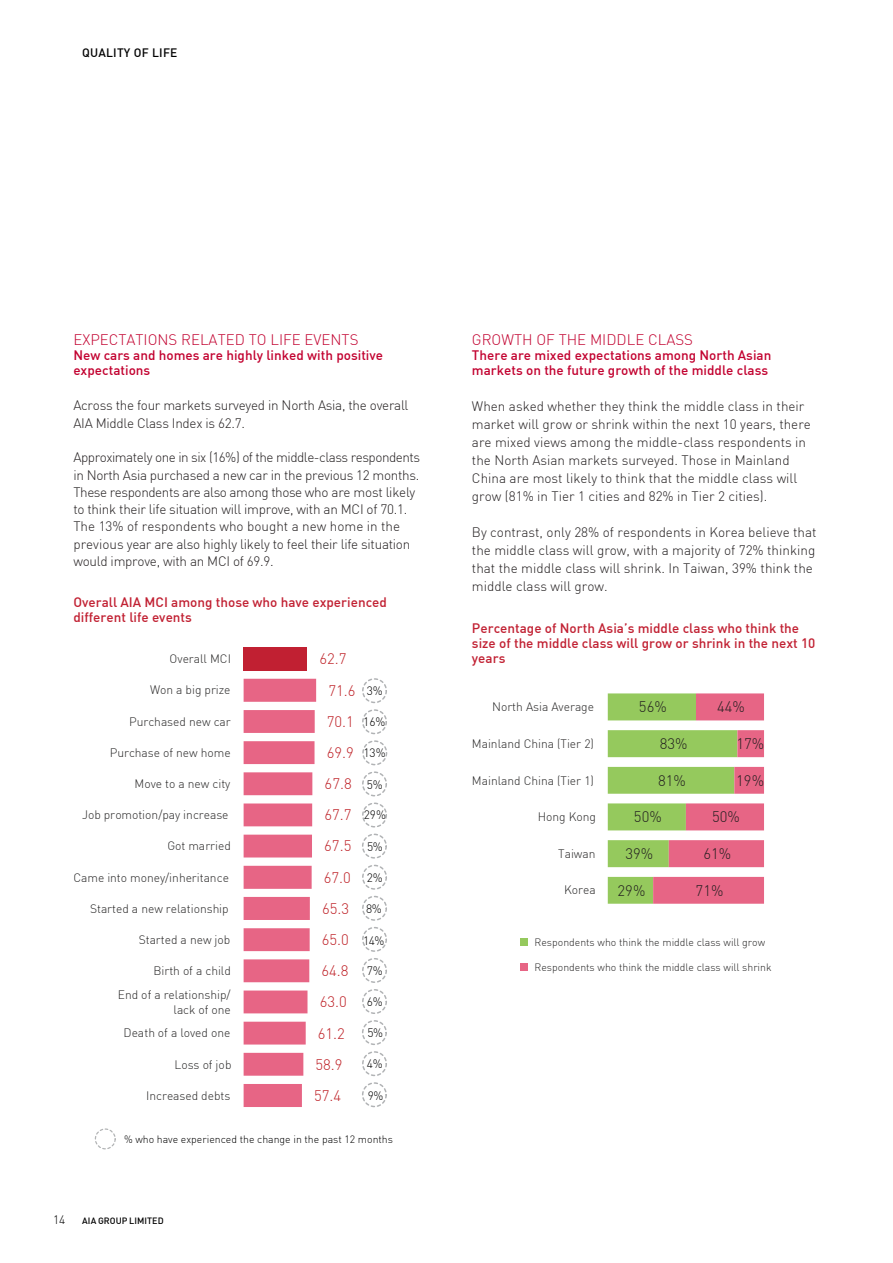
<style>
.page{position:relative;width:893px;height:1263px;background:#fff}
.page>*{position:absolute;margin:0;border:0;box-sizing:border-box;transform-origin:0 0}
.t1{font:300 15px "DIN";color:#be2026}
.t2{font:300 15px "DIN";color:#c2002f}
.t3{font:300 15px "DIN";color:#231f20}
.t4{font:300 13.5px/18px "DIN";color:#231f20}
.t5{font:300 13.5px/17.2px "DIN";letter-spacing:-.02em;color:#231f20}
.t6{font:500 13.5px/15px "DIN";color:#c12032}
.t7{font:500 13.5px/15px "DIN";color:#c2002f}
.t8{font:300 12px/23.9px "DIN";color:#272626;text-align:right}
.t9{font:300 12px "DIN";color:#000100}
.t10{font:500 12px "DIN";letter-spacing:.02em;color:#000}
.t11{font:300 12px "DIN";color:#000}
.t12{font:300 10.5px "DIN";color:#272626}
.t13{font:300 10.5px "DIN";color:#000}
.t14{font:500 9px "DIN";letter-spacing:.005em;color:#000}
</style>
<div class="page">
<div style="left:95px;top:1128px;width:21px;height:21px;border:1px dashed #b2b4b5;border-radius:50%"></div>
<div style="left:244px;top:648px;width:63px;height:23px;background:#c12032"></div>
<svg style="left:244px;top:679px;width:72px;height:428px"></svg>
<div style="left:362px;top:678px;width:25px;height:25px;border:2px dashed #b1b3b5;border-radius:50%"></div>
<div style="left:362px;top:709px;width:25px;height:25px;border:2px dashed #b1b3b5;border-radius:50%"></div>
<div style="left:362px;top:740px;width:25px;height:25px;border:2px dashed #b1b3b5;border-radius:50%"></div>
<div style="left:362px;top:771px;width:25px;height:25px;border:2px dashed #b1b3b5;border-radius:50%"></div>
<div style="left:362px;top:802px;width:25px;height:25px;border:2px dashed #b1b3b5;border-radius:50%"></div>
<div style="left:362px;top:834px;width:25px;height:25px;border:2px dashed #b1b3b5;border-radius:50%"></div>
<div style="left:362px;top:865px;width:25px;height:25px;border:2px dashed #b1b3b5;border-radius:50%"></div>
<div style="left:362px;top:896px;width:25px;height:25px;border:2px dashed #b1b3b5;border-radius:50%"></div>
<div style="left:362px;top:927px;width:25px;height:25px;border:2px dashed #b1b3b5;border-radius:50%"></div>
<div style="left:362px;top:958px;width:25px;height:25px;border:2px dashed #b1b3b5;border-radius:50%"></div>
<div style="left:362px;top:989px;width:25px;height:25px;border:2px dashed #b1b3b5;border-radius:50%"></div>
<div style="left:362px;top:1020px;width:25px;height:25px;border:2px dashed #b1b3b5;border-radius:50%"></div>
<div style="left:362px;top:1051px;width:25px;height:25px;border:2px dashed #b1b3b5;border-radius:50%"></div>
<div style="left:362px;top:1082px;width:25px;height:25px;border:2px dashed #b1b3b5;border-radius:50%"></div>
<svg style="left:608px;top:693px;width:156px;height:211px"></svg>
<div style="left:521px;top:938px;width:7px;height:8px;background:#95c95d"></div>
<div style="left:521px;top:963px;width:7px;height:8px;background:#e76585"></div>
<p class="t10" style="left:82px;top:45px;width:97px">QUALITY OF LIFE</p>
<p class="t2" style="left:73px;top:331px;width:287px">EXPECTATIONS RELATED TO LIFE EVENTS</p>
<p class="t7" style="left:73px;top:347px;width:311px">New cars and homes are highly linked with positive expectations</p>
<p class="t5" style="left:73px;top:397px;width:337px">Across the four markets surveyed in North Asia, the overall<br>AIA Middle Class Index is 62.7.</p>
<p class="t5" style="left:73px;top:449px;width:348px">Approximately one in six (16%) of the middle-class respondents in North Asia purchased a new car in the previous 12 months.<br>These respondents are also among those who are most likely to think their life situation will improve, with an MCI of 70.1.<br>The 13% of respondents who bought a new home in the previous year are also highly likely to feel their life situation would improve, with an MCI of 69.9.</p>
<p class="t6" style="left:73px;top:594px;width:315px">Overall AIA MCI among those who have experienced different life events</p>
<p class="t1" style="left:319px;top:650px;width:29px">62.7</p>
<p class="t1" style="left:328px;top:681px;width:29px">71.6</p>
<p class="t1" style="left:327px;top:712px;width:29px">70.1</p>
<p class="t1" style="left:327px;top:743px;width:29px">69.9</p>
<p class="t1" style="left:325px;top:774px;width:29px">67.8</p>
<p class="t1" style="left:324px;top:806px;width:29px">67.7</p>
<p class="t1" style="left:324px;top:837px;width:29px">67.5</p>
<p class="t1" style="left:324px;top:868px;width:29px">67.0</p>
<p class="t1" style="left:322px;top:899px;width:29px">65.3</p>
<p class="t1" style="left:322px;top:930px;width:29px">65.0</p>
<p class="t1" style="left:321px;top:961px;width:29px">64.8</p>
<p class="t1" style="left:320px;top:993px;width:29px">63.0</p>
<p class="t1" style="left:318px;top:1024px;width:29px">61.2</p>
<p class="t1" style="left:316px;top:1055px;width:29px">58.9</p>
<p class="t1" style="left:314px;top:1086px;width:29px">57.4</p>
<p class="t8" style="left:170px;top:647px;width:63px">Overall MCI</p>
<p class="t8" style="left:150px;top:678px;width:82px">Won a big prize</p>
<p class="t8" style="left:129px;top:709px;width:103px">Purchased new car</p>
<p class="t8" style="left:110px;top:740px;width:122px">Purchase of new home</p>
<p class="t8" style="left:135px;top:772px;width:97px">Move to a new city</p>
<p class="t8" style="left:82px;top:803px;width:148px">Job promotion/pay increase</p>
<p class="t8" style="left:167px;top:834px;width:65px">Got married</p>
<p class="t8" style="left:73px;top:865px;width:157px">Came into money/inheritance</p>
<p class="t8" style="left:90px;top:896px;width:140px">Started a new relationship</p>
<p class="t8" style="left:139px;top:927px;width:93px">Started a new job</p>
<p class="t8" style="left:118px;top:959px;width:115px">Birth of a child<br>End of a relationship/</p>
<p class="t8" style="left:124px;top:997px;width:109px">lack of one<br>Death of a loved one</p>
<p class="t8" style="left:175px;top:1052px;width:58px">Loss of job</p>
<p class="t8" style="left:146px;top:1083px;width:86px">Increased debts</p>
<p class="t9" style="left:367px;top:683px;width:18px">3%</p>
<p class="t9" style="left:363px;top:714px;width:24px">16%</p>
<p class="t9" style="left:363px;top:746px;width:24px">13%</p>
<p class="t9" style="left:367px;top:777px;width:18px">5%</p>
<p class="t9" style="left:364px;top:808px;width:24px">29%</p>
<p class="t9" style="left:367px;top:839px;width:17px">5%</p>
<p class="t9" style="left:367px;top:870px;width:18px">2%</p>
<p class="t9" style="left:366px;top:901px;width:17px">8%</p>
<p class="t9" style="left:363px;top:933px;width:23px">14%</p>
<p class="t9" style="left:367px;top:963px;width:18px">7%</p>
<p class="t9" style="left:367px;top:995px;width:18px">6%</p>
<p class="t9" style="left:367px;top:1026px;width:17px">5%</p>
<p class="t9" style="left:367px;top:1056px;width:18px">4%</p>
<p class="t9" style="left:368px;top:1088px;width:17px">9%</p>
<p class="t13" style="left:124px;top:1133px;width:270px">% who have experienced the change in the past 12 months</p>
<p class="t11" style="left:53px;top:1212px;width:14px">14</p>
<p class="t14" style="left:82px;top:1214px;width:83px">AIA GROUP LIMITED</p>
<p class="t2" style="left:472px;top:331px;width:223px">GROWTH OF THE MIDDLE CLASS</p>
<p class="t7" style="left:472px;top:347px;width:301px">There are mixed expectations among North Asian markets on the future growth of the middle class</p>
<p class="t4" style="left:472px;top:397px;width:340px">When asked whether they think the middle class in their market will grow or shrink within the next 10 years, there are mixed views among the middle-class respondents in the North Asian markets surveyed. Those in Mainland China are most likely to think that the middle class will grow (81% in Tier 1 cities and 82% in Tier 2 cities).</p>
<p class="t4" style="left:472px;top:523px;width:346px">By contrast, only 28% of respondents in Korea believe that the middle class will grow, with a majority of 72% thinking that the middle class will shrink. In Taiwan, 39% think the middle class will grow.</p>
<p class="t6" style="left:472px;top:621px;width:345px">Percentage of North Asia’s middle class who think the size of the middle class will grow or shrink in the next 10 years</p>
<p class="t8" style="left:492px;top:695px;width:103px">North Asia Average</p>
<p class="t3" style="left:639px;top:698px;width:29px">56%</p>
<p class="t3" style="left:717px;top:698px;width:29px">44%</p>
<p class="t8" style="left:472px;top:731px;width:123px">Mainland China (Tier 2)</p>
<p class="t3" style="left:660px;top:734px;width:29px">83%</p>
<p class="t3" style="left:736px;top:734px;width:29px">17%</p>
<p class="t8" style="left:472px;top:768px;width:123px">Mainland China (Tier 1)</p>
<p class="t3" style="left:658px;top:771px;width:29px">81%</p>
<p class="t3" style="left:736px;top:771px;width:29px">19%</p>
<p class="t8" style="left:538px;top:805px;width:60px">Hong Kong</p>
<p class="t3" style="left:634px;top:808px;width:29px">50%</p>
<p class="t3" style="left:712px;top:808px;width:29px">50%</p>
<p class="t8" style="left:558px;top:841px;width:39px">Taiwan</p>
<p class="t3" style="left:625px;top:844px;width:29px">39%</p>
<p class="t3" style="left:703px;top:844px;width:29px">61%</p>
<p class="t8" style="left:564px;top:878px;width:33px">Korea</p>
<p class="t3" style="left:618px;top:881px;width:29px">29%</p>
<p class="t3" style="left:696px;top:881px;width:29px">71%</p>
<p class="t12" style="left:535px;top:935px;width:232px">Respondents who think the middle class will grow</p>
<p class="t12" style="left:535px;top:961px;width:239px">Respondents who think the middle class will shrink</p>
</div>
